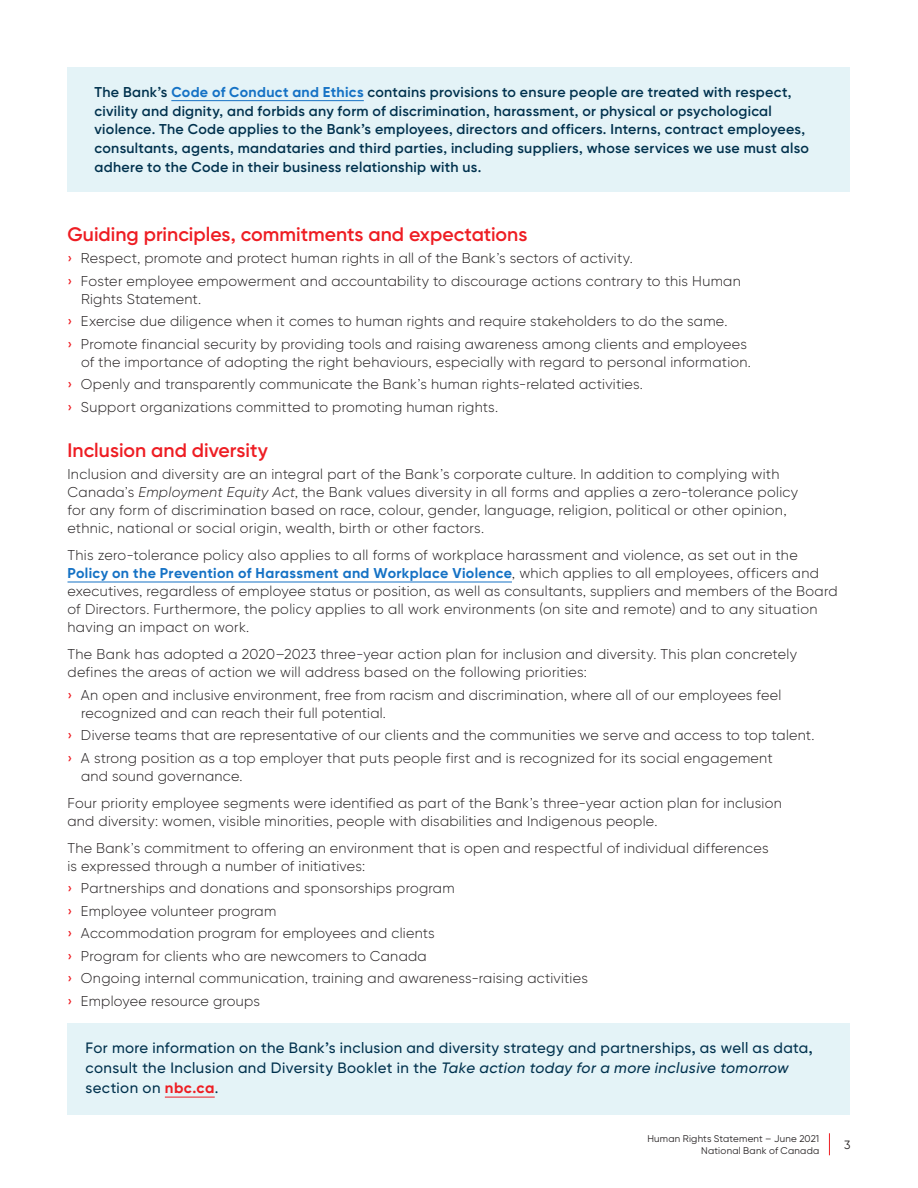
<style>
.page{position:relative;width:918px;height:1188px;background:#fff}
.page>*{position:absolute;margin:0;border:0;box-sizing:border-box;transform-origin:0 0}
.TITRE_NIVEAU_4{font:600 19.5px "Gilroy BN";color:#ee1d23}
.TEXTE_COURANT_BN{font:500 15px/20.2px "Gilroy BN";letter-spacing:.025em;color:#00314d}
.TEXTE_COURANT_BN-2{font:300 14.25px/18px "Gilroy BN";letter-spacing:.02em;color:#231f20}
.TEXTE_COURANT_BN-3{font:600 14.25px/18.8px "Gilroy BN";letter-spacing:.02em;color:#00314d}
.t1{font:12px "Gilroy BN";color:#231f20}
.t2{font:9.75px/12px "Gilroy BN";letter-spacing:.025em;color:#231f20;text-align:right}
.s1{font-weight:700;color:#1572c5}
.s2{font-weight:500;color:#ee1d23}
.s3{font-style:italic}
.s4{font-weight:700;color:#ee1d23}
</style>
<div class="page">
<hr style="left:68px;top:582px;width:444px;height:1px;background:#1572c5">
<div style="left:68px;top:68px;width:782px;height:124px;background:#e4f3f7"></div>
<hr style="left:171px;top:100px;width:193px;height:1px;background:#1572c5">
<div style="left:68px;top:1023px;width:782px;height:92px;background:#e4f3f7"></div>
<hr style="left:165px;top:1097px;width:50px;height:1px;background:#ee1d23">
<svg style="left:829px;top:1133px;width:1px;height:22px"></svg>
<p class="TEXTE_COURANT_BN-3" style="left:94px;top:82px;width:716px">The Bank’s <span class="s1">Code of Conduct and Ethics</span> contains provisions to ensure people are treated with respect, civility and dignity, and forbids any form of discrimination, harassment, or physical or psychological violence. The Code applies to the Bank’s employees, directors and officers. Interns, contract employees, consultants, agents, mandataries and third parties, including suppliers, whose services we use must also adhere to the Code in their business relationship with us.</p>
<p class="TITRE_NIVEAU_4" style="left:68px;top:222px;width:461px">Guiding principles, commitments and expectations</p>
<p class="TEXTE_COURANT_BN-2" style="left:68px;top:249px;width:567px"><span class="s2">›</span> Respect, promote and protect human rights in all of the Bank’s sectors of activity.</p>
<p class="TEXTE_COURANT_BN-2" style="left:81px;top:272px;width:661px;text-indent:-14px"><span class="s2">›</span> Foster employee empowerment and accountability to discourage actions contrary to this Human<br>Rights Statement.</p>
<p class="TEXTE_COURANT_BN-2" style="left:68px;top:312px;width:661px"><span class="s2">›</span> Exercise due diligence when it comes to human rights and require stakeholders to do the same.</p>
<p class="TEXTE_COURANT_BN-2" style="left:68px;top:335px;width:685px;text-align:right"><span class="s2">›</span> Promote financial security by providing tools and raising awareness among clients and employees of the importance of adopting the right behaviours, especially with regard to personal information.</p>
<p class="TEXTE_COURANT_BN-2" style="left:68px;top:375px;width:577px"><span class="s2">›</span> Openly and transparently communicate the Bank’s human rights-related activities.</p>
<p class="TEXTE_COURANT_BN-2" style="left:68px;top:398px;width:432px"><span class="s2">›</span> Support organizations committed to promoting human rights.</p>
<p class="TITRE_NIVEAU_4" style="left:68px;top:438px;width:202px">Inclusion and diversity</p>
<p class="TEXTE_COURANT_BN-2" style="left:68px;top:465px;width:732px">Inclusion and diversity are an integral part of the Bank’s corporate culture. In addition to complying with Canada’s <span class="s3">Employment Equity Act</span>, the Bank values diversity in all forms and applies a zero-tolerance policy for any form of discrimination based on race, colour, gender, language, religion, political or other opinion, ethnic, national or social origin, wealth, birth or other factors.</p>
<p class="TEXTE_COURANT_BN-2" style="left:68px;top:546px;width:772px">This zero-tolerance policy also applies to all forms of workplace harassment and violence, as set out in the <span class="s1">Policy on the Prevention of Harassment and Workplace Violence</span>, which applies to all employees, officers and executives, regardless of employee status or position, as well as consultants, suppliers and members of the Board of Directors. Furthermore, the policy applies to all work environments (on site and remote) and to any situation having an impact on work.</p>
<p class="TEXTE_COURANT_BN-2" style="left:68px;top:645px;width:731px">The Bank has adopted a 2020–2023 three-year action plan for inclusion and diversity. This plan concretely defines the areas of action we will address based on the following priorities:</p>
<p class="TEXTE_COURANT_BN-2" style="left:81px;top:686px;width:702px;text-indent:-14px"><span class="s2">›</span> An open and inclusive environment, free from racism and discrimination, where all of our employees feel recognized and can reach their full potential.</p>
<p class="TEXTE_COURANT_BN-2" style="left:68px;top:726px;width:749px"><span class="s2">›</span> Diverse teams that are representative of our clients and the communities we serve and access to top talent.</p>
<p class="TEXTE_COURANT_BN-2" style="left:81px;top:749px;width:693px;text-indent:-14px"><span class="s2">›</span> A strong position as a top employer that puts people first and is recognized for its social engagement and sound governance.</p>
<p class="TEXTE_COURANT_BN-2" style="left:68px;top:794px;width:716px">Four priority employee segments were identified as part of the Bank’s three-year action plan for inclusion and diversity: women, visible minorities, people with disabilities and Indigenous people.</p>
<p class="TEXTE_COURANT_BN-2" style="left:68px;top:839px;width:703px">The Bank’s commitment to offering an environment that is open and respectful of individual differences is expressed through a number of initiatives:</p>
<p class="TEXTE_COURANT_BN-2" style="left:68px;top:879px;width:389px"><span class="s2">›</span> Partnerships and donations and sponsorships program</p>
<p class="TEXTE_COURANT_BN-2" style="left:68px;top:902px;width:210px"><span class="s2">›</span> Employee volunteer program</p>
<p class="TEXTE_COURANT_BN-2" style="left:68px;top:924px;width:369px"><span class="s2">›</span> Accommodation program for employees and clients</p>
<p class="TEXTE_COURANT_BN-2" style="left:68px;top:947px;width:361px"><span class="s2">›</span> Program for clients who are newcomers to Canada</p>
<p class="TEXTE_COURANT_BN-2" style="left:68px;top:969px;width:522px"><span class="s2">›</span> Ongoing internal communication, training and awareness-raising activities</p>
<p class="TEXTE_COURANT_BN-2" style="left:68px;top:992px;width:194px"><span class="s2">›</span> Employee resource groups</p>
<p class="TEXTE_COURANT_BN" style="left:86px;top:1037px;width:729px">For more information on the Bank’s inclusion and diversity strategy and partnerships, as well as data, consult the Inclusion and Diversity Booklet in the <span class="s3">Take action today for a more inclusive tomorrow </span>section on <span class="s4">nbc.ca</span>.</p>
<p class="t2" style="left:647px;top:1133px;width:173px">Human Rights Statement – June 2021<br>National Bank of Canada</p>
<p class="t1" style="left:844px;top:1137px;width:8px">3</p>
</div>
